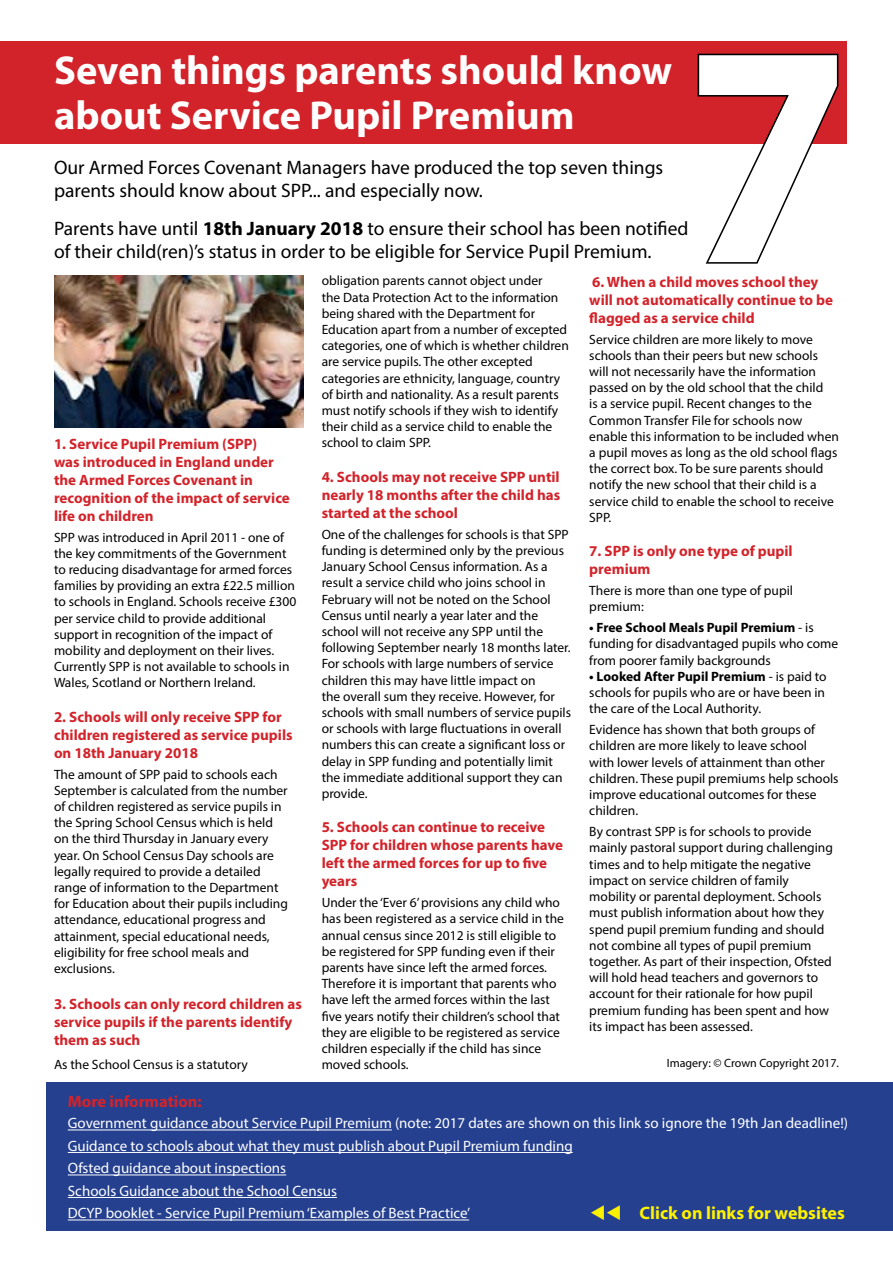
<style>
.page{position:relative;width:893px;height:1263px;background:#fff}
.page>*{position:absolute;margin:0;border:0;box-sizing:border-box;transform-origin:0 0}
.t1{font:700 318.3px "Myriad Pro";color:#fff;scale:.94 1}
.t2{font:700 40.5px/45px "Myriad Pro";color:#fff}
.t3{font:19.5px/23.4px "Myriad Pro";color:#000}
.t4{font:700 18px "Myriad Pro";color:#fff200}
.t5{font:700 16.5px "Myriad Pro";color:#d2232a}
.t6{font:700 15px/18px "Myriad Pro";color:#d2232a}
.t7{font:15px/22.5px "Myriad Pro";color:#fff}
.t8{font:13.5px/16.2px "Myriad Pro";color:#000}
.t9{font:12px "Myriad Pro";color:#000}
.s1{font-weight:700}
</style>
<div class="page">
<div style="left:0;top:41px;width:846px;height:103px;background:#d2232a"></div>
<div style="left:47px;top:1083px;width:846px;height:148px;background:#25408f"></div>
<hr style="left:68px;top:1129px;width:324px;height:1px;background:#fff">
<hr style="left:68px;top:1152px;width:505px;height:1px;background:#fff">
<hr style="left:68px;top:1174px;width:218px;height:1px;background:#fff">
<hr style="left:68px;top:1197px;width:269px;height:1px;background:#fff">
<hr style="left:68px;top:1219px;width:401px;height:1px;background:#fff">
<svg style="left:697px;top:53px;width:142px;height:211px"></svg>
<img style="left:54px;top:275px;width:250px;height:152px">
<h2 class="t2" style="left:54px;top:47px;width:620px">Seven things parents should know about Service Pupil Premium</h2>
<h3 class="t3" style="left:54px;top:156px;width:611px">Our Armed Forces Covenant Managers have produced the top seven things parents should know about SPP... and especially now.</h3>
<h3 class="t3" style="left:54px;top:216px;width:636px">Parents have until <span class="s1">18th January 2018</span> to ensure their school has been notified of their child(ren)’s status in order to be eligible for Service Pupil Premium.</h3>
<h1 class="t1" style="left:684px;top:-53px;width:179px">7</h1>
<p class="t6" style="left:54px;top:434px;width:237px">1. Service Pupil Premium (SPP)<br>was introduced in England under the Armed Forces Covenant in recognition of the impact of service life on children</p>
<p class="t8" style="left:54px;top:529px;width:244px">SPP was introduced in April 2011 - one of the key commitments of the Government to reducing disadvantage for armed forces families by providing an extra £22.5 million to schools in England. Schools receive £300 per service child to provide additional support in recognition of the impact of mobility and deployment on their lives.<br>Currently SPP is not available to schools in Wales, Scotland or Northern Ireland.</p>
<p class="t6" style="left:54px;top:707px;width:240px">2. Schools will only receive SPP for children registered as service pupils on 18th January 2018</p>
<p class="t8" style="left:54px;top:766px;width:236px">The amount of SPP paid to schools each September is calculated from the number of children registered as service pupils in the Spring School Census which is held on the third Thursday in January every year. On School Census Day schools are legally required to provide a detailed range of information to the Department for Education about their pupils including attendance, educational progress and attainment, special educational needs, eligibility for free school meals and exclusions.</p>
<p class="t6" style="left:54px;top:994px;width:249px">3. Schools can only record children as service pupils if the parents identify them as such</p>
<p class="t8" style="left:54px;top:1056px;width:195px">As the School Census is a statutory</p>
<p class="t8" style="left:322px;top:273px;width:249px">obligation parents cannot object under<br>the Data Protection Act to the information being shared with the Department for Education apart from a number of excepted categories, one of which is whether children are service pupils. The other excepted categories are ethnicity, language, country of birth and nationality. As a result parents must notify schools if they wish to identify their child as a service child to enable the school to claim SPP.</p>
<p class="t6" style="left:322px;top:467px;width:240px;text-align:justify">4. Schools may not receive SPP until nearly 18 months after the child has started at the school</p>
<p class="t8" style="left:322px;top:526px;width:251px">One of the challenges for schools is that SPP funding is determined only by the previous January School Census information. As a result a service child who joins school in February will not be noted on the School Census until nearly a year later and the school will not receive any SPP until the following September nearly 18 months later.<br>For schools with large numbers of service children this may have little impact on<br>the overall sum they receive. However, for schools with small numbers of service pupils or schools with large fluctuations in overall numbers this can create a significant loss or delay in SPP funding and potentially limit the immediate additional support they can provide.</p>
<p class="t6" style="left:322px;top:817px;width:243px">5. Schools can continue to receive<br>SPP for children whose parents have left the armed forces for up to five years</p>
<p class="t8" style="left:322px;top:894px;width:244px">Under the ‘Ever 6’ provisions any child who has been registered as a service child in the annual census since 2012 is still eligible to be registered for SPP funding even if their parents have since left the armed forces.<br>Therefore it is important that parents who have left the armed forces within the last five years notify their children’s school that they are eligible to be registered as service children especially if the child has since moved schools.</p>
<p class="t6" style="left:589px;top:272px;width:245px">6. When a child moves school they will not automatically continue to be flagged as a service child</p>
<p class="t8" style="left:589px;top:331px;width:251px">Service children are more likely to move schools than their peers but new schools will not necessarily have the information passed on by the old school that the child<br>is a service pupil. Recent changes to the Common Transfer File for schools now enable this information to be included when a pupil moves as long as the old school flags the correct box. To be sure parents should notify the new school that their child is a service child to enable the school to receive SPP.</p>
<p class="t6" style="left:589px;top:541px;width:205px">7. SPP is only one type of pupil premium</p>
<p class="t8" style="left:589px;top:582px;width:205px">There is more than one type of pupil premium:</p>
<p class="t8" style="left:589px;top:619px;width:250px"><span class="s1">• Free School Meals Pupil Premium</span> - is funding for disadvantaged pupils who come from poorer family backgrounds</p>
<p class="t8" style="left:589px;top:668px;width:239px;text-align:justify"><span class="s1">• Looked After Pupil Premium</span> - is paid to schools for pupils who are or have been in the care of the Local Authority.</p>
<p class="t8" style="left:589px;top:721px;width:251px">Evidence has shown that both groups of children are more likely to leave school<br>with lower levels of attainment than other children. These pupil premiums help schools improve educational outcomes for these children.</p>
<p class="t8" style="left:589px;top:823px;width:245px">By contrast SPP is for schools to provide mainly pastoral support during challenging times and to help mitigate the negative impact on service children of family mobility or parental deployment. Schools must publish information about how they spend pupil premium funding and should not combine all types of pupil premium together. As part of their inspection, Ofsted will hold head teachers and governors to account for their rationale for how pupil premium funding has been spent and how its impact has been assessed.</p>
<p class="t9" style="left:667px;top:1056px;width:174px">Imagery: © Crown Copyright 2017.</p>
<p class="t5" style="left:68px;top:1091px;width:135px">More information:</p>
<p class="t7" style="left:68px;top:1112px;width:782px">Government guidance about Service Pupil Premium (note: 2017 dates are shown on this link so ignore the 19th Jan deadline!)<br>Guidance to schools about what they must publish about Pupil Premium funding<br>Ofsted guidance about inspections<br>Schools Guidance about the School Census<br>DCYP booklet - Service Pupil Premium ‘Examples of Best Practice’</p>
<h3 class="t4" style="left:590px;top:1201px;width:256px">▼▼ Click on links for websites</h3>
</div>
